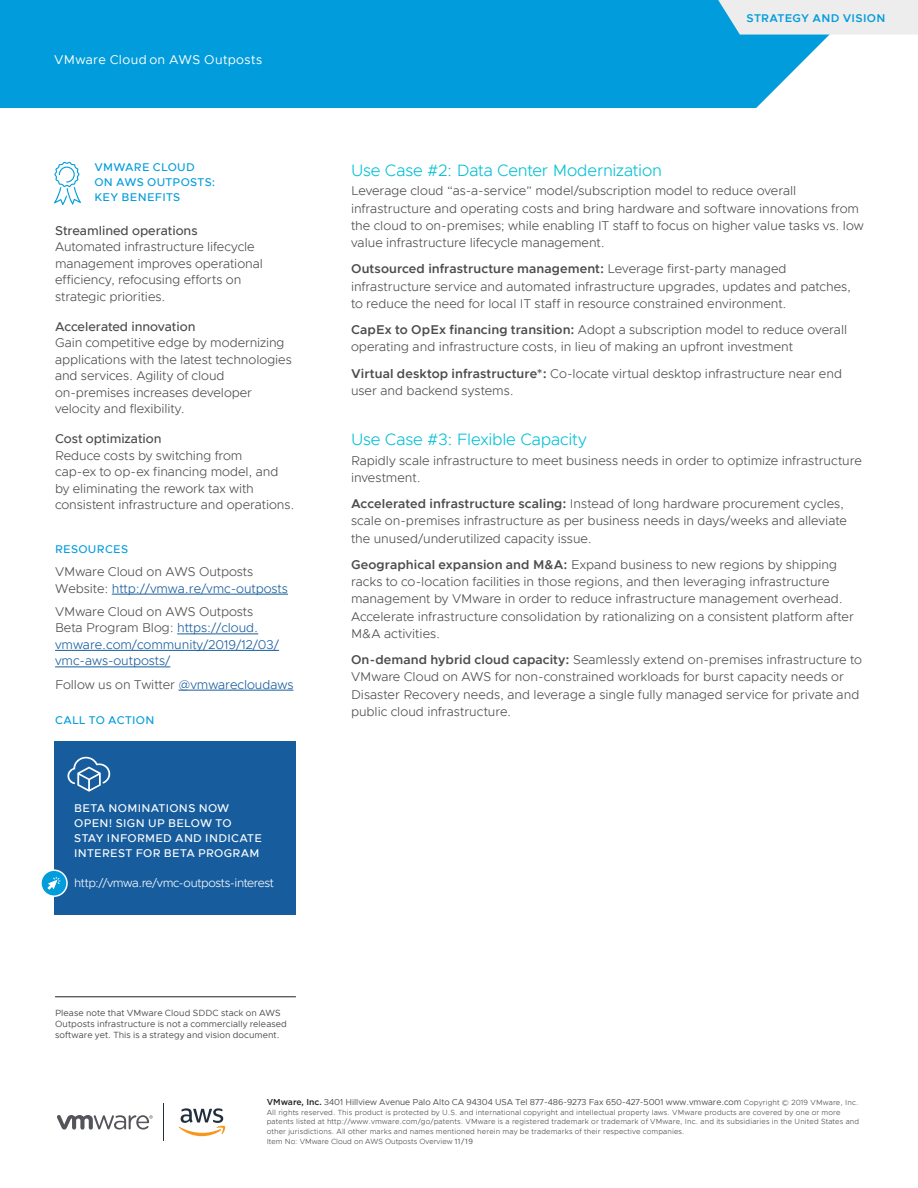
<style>
.page{position:relative;width:918px;height:1188px;background:#fff}
.page>*{position:absolute;margin:0;border:0;box-sizing:border-box;transform-origin:0 0}
._5a_SUBHEAD-1{font:300 16.5px "Metropolis";letter-spacing:-.01em;color:#00c1d5}
._3a_BODY_TEXT{font:300 12.75px/17.2px "Metropolis";color:#4b4c4d}
._5c__SIDEBAR-BULLET{font:300 12.75px/16.5px "Metropolis";letter-spacing:-.005em;color:#4b4c4d}
._3a__BODY_TEXT{font:300 12.75px/17.2px "Metropolis";color:#4b4c4d}
._5b__SIDEBAR-BODY{font:300 12.75px/16.5px "Metropolis";letter-spacing:-.005em;color:#175d9e}
._5b__SIDEBAR-BODY-2{font:300 12.75px/16.5px "Metropolis";letter-spacing:-.005em;color:#4b4c4d}
.t1{font:12.75px "Metropolis";letter-spacing:.025em;color:#fff}
._5b__SIDEBAR-BODY-3{font:300 12px "Metropolis";letter-spacing:-.035em;color:#fff}
._5b__SIDEBAR-BODY-4{font:500 11.25px/15px "Metropolis";letter-spacing:.03em;color:#fff}
._5a__SIDEBAR-HEAD-Al{font:500 11.25px/15px "Metropolis";letter-spacing:.03em;color:#009cdc}
._5a__SIDEBAR-HEAD-Al-2{font:600 11.25px "Metropolis";letter-spacing:.03em;color:#009cdc}
._5b__SIDEBAR-BODY-5{font:500 11.25px "Metropolis";letter-spacing:.02em;color:#009cdc}
._8a__FOOTNOTE-1ST_LI{font:9px/11.2px "Metropolis";letter-spacing:.01em;color:#4b4c4d}
.t2{font:8.7px "Metropolis";letter-spacing:-.005em;color:#4b4c4d}
.t3{font:300 7.5px/9.8px "Metropolis";letter-spacing:.015em;color:#4b4c4d}
.s1{font-weight:500}
.s2{color:#175d9e}
.s3{color:#4b4c4d}
.s4{font-weight:600}
.s5{font-family:"Gotham";font-weight:500;color:#231f20}
.s6{font-weight:300;font-size:7.5px}
.s7{font-weight:400}
</style>
<div class="page">
<div style="left:0;top:0;width:829px;height:108px;background:#009cdc"></div>
<hr style="left:163px;top:1104px;width:1px;height:37px;background:#232e3d">
<svg style="left:57px;top:1103px;width:169px;height:33px"></svg>
<hr style="left:112px;top:594px;width:176px;height:1px;background:#175d9e">
<hr style="left:177px;top:634px;width:81px;height:1px;background:#175d9e">
<hr style="left:55px;top:650px;width:224px;height:1px;background:#175d9e">
<hr style="left:55px;top:667px;width:115px;height:1px;background:#175d9e">
<hr style="left:178px;top:690px;width:115px;height:1px;background:#175d9e">
<hr style="left:55px;top:997px;width:241px;height:1px;background:#231f20">
<svg style="left:54px;top:162px;width:27px;height:43px"></svg>
<div style="left:54px;top:741px;width:242px;height:173px;background:#175d9e"></div>
<svg style="left:67px;top:757px;width:43px;height:35px"></svg>
<div style="left:41px;top:870px;width:26px;height:26px;background:#009cdc;border-radius:50%"></div>
<div style="left:40px;top:869px;width:28px;height:28px;border:2px solid #fff;border-radius:50%"></div>
<svg style="left:47px;top:877px;width:13px;height:13px"></svg>
<svg style="left:718px;top:0;width:200px;height:35px;background:#dee8ec"></svg>
<p class="t1" style="left:54px;top:52px;width:210px">VMware Cloud on AWS Outposts</p>
<p class="_5a__SIDEBAR-HEAD-Al" style="left:94px;top:159px;width:122px">VMWARE CLOUD<br>ON AWS OUTPOSTS:<br>KEY BENEFITS</p>
<p class="_5c__SIDEBAR-BULLET" style="left:55px;top:222px;width:209px"><span class="s1">Streamlined operations<br></span>Automated infrastructure lifecycle management improves operational efficiency, refocusing efforts on strategic priorities.</p>
<p class="_5c__SIDEBAR-BULLET" style="left:55px;top:318px;width:238px"><span class="s1">Accelerated innovation<br></span>Gain competitive edge by modernizing applications with the latest technologies and services. Agility of cloud on-premises increases developer velocity and flexibility.</p>
<p class="_5c__SIDEBAR-BULLET" style="left:55px;top:431px;width:241px"><span class="s1">Cost optimization<br></span>Reduce costs by switching from<br>cap-ex to op-ex financing model, and by eliminating the rework tax with consistent infrastructure and operations.</p>
<p class="_5a__SIDEBAR-HEAD-Al" style="left:55px;top:541px;width:74px">RESOURCES</p>
<p class="_5b__SIDEBAR-BODY-2" style="left:55px;top:563px;width:234px">VMware Cloud on AWS Outposts<br>Website: <span class="s2">http://vmwa.re/vmc-outposts</span></p>
<p class="_5b__SIDEBAR-BODY" style="left:55px;top:603px;width:226px"><span class="s3">VMware Cloud on AWS Outposts<br>Beta Program Blog:</span> https://cloud. vmware.com/community/2019/12/03/ vmc-aws-outposts/</p>
<p class="_5b__SIDEBAR-BODY-2" style="left:55px;top:676px;width:240px">Follow us on Twitter <span class="s2">@vmwarecloudaws</span></p>
<p class="_5b__SIDEBAR-BODY-5" style="left:55px;top:713px;width:101px">CALL TO ACTION</p>
<p class="_5b__SIDEBAR-BODY-4" style="left:74px;top:800px;width:189px">BETA NOMINATIONS NOW<br>OPEN! SIGN UP BELOW TO<br>STAY INFORMED AND INDICATE<br>INTEREST FOR BETA PROGRAM</p>
<p class="_5b__SIDEBAR-BODY-3" style="left:74px;top:875px;width:201px">http://vmwa.re/vmc-outposts-interest</p>
<p class="_8a__FOOTNOTE-1ST_LI" style="left:55px;top:1007px;width:233px">Please note that VMware Cloud SDDC stack on AWS<br>Outposts infrastructure is not a commercially released software yet. This is a strategy and vision document.</p>
<p class="_5a__SIDEBAR-HEAD-Al-2" style="left:746px;top:11px;width:141px">STRATEGY AND VISION</p>
<p class="_5a_SUBHEAD-1" style="left:351px;top:160px;width:312px">Use Case #2: Data Center Modernization</p>
<p class="_3a_BODY_TEXT" style="left:351px;top:182px;width:514px">Leverage cloud “as-a-service” model/subscription model to reduce overall infrastructure and operating costs and bring hardware and software innovations from the cloud to on-premises; while enabling IT staff to focus on higher value tasks vs. low value infrastructure lifecycle management.</p>
<p class="_3a__BODY_TEXT" style="left:351px;top:260px;width:502px"><span class="s4">Outsourced infrastructure management:</span> Leverage first-party managed infrastructure service and automated infrastructure upgrades, updates and patches, to reduce the need for local IT staff in resource constrained environment.</p>
<p class="_3a_BODY_TEXT" style="left:351px;top:321px;width:498px"><span class="s4">CapEx to OpEx financing transition:</span> Adopt a subscription model to reduce overall operating and infrastructure costs, in lieu of making an upfront investment</p>
<p class="_3a_BODY_TEXT" style="left:351px;top:365px;width:493px"><span class="s4">Virtual desktop infrastructure*:</span> Co-locate virtual desktop infrastructure near end user and backend systems.</p>
<p class="_5a_SUBHEAD-1" style="left:351px;top:429px;width:237px">Use Case #3: Flexible Capacity</p>
<p class="_3a_BODY_TEXT" style="left:351px;top:451px;width:512px">Rapidly scale infrastructure to meet business needs in order to optimize infrastructure investment.</p>
<p class="_3a_BODY_TEXT" style="left:351px;top:495px;width:497px"><span class="s4">Accelerated infrastructure scaling:</span> Instead of long hardware procurement cycles, scale on-premises infrastructure as per business needs in days/weeks and alleviate the unused/underutilized capacity issue.</p>
<p class="_3a_BODY_TEXT" style="left:351px;top:556px;width:504px"><span class="s4">Geographical expansion and M&amp;A:</span> Expand business to new regions by shipping racks to co-location facilities in those regions, and then leveraging infrastructure management by VMware in order to reduce infrastructure management overhead.<br>Accelerate infrastructure consolidation by rationalizing on a consistent platform after M&amp;A activities.</p>
<p class="_3a_BODY_TEXT" style="left:351px;top:651px;width:513px"><span class="s4">On-demand hybrid cloud capacity:</span> Seamlessly extend on-premises infrastructure to VMware Cloud on AWS for non-constrained workloads for burst capacity needs or Disaster Recovery needs, and leverage a single fully managed service for private and public cloud infrastructure.</p>
<p class="t2" style="left:267px;top:1096px;width:593px"><span class="s5">VMware, Inc.</span> 3401 Hillview Avenue Palo Alto CA 94304 USA Tel 877-486-9273 Fax 650-427-5001 www.vmware.com <span class="s6">Copyright © 2019 VMware, Inc.</span></p>
<p class="t3" style="left:267px;top:1107px;width:594px">All rights reserved. This product is protected by U.S. and international copyright and intellectual property laws. VMware products are covered by one or more patents listed at http://www.vmware.com/go/patents. VMware is a registered trademark or trademark of VMware, Inc. and its subsidiaries in the United States and other jurisdictions. All other marks and names mentioned herein may be trademarks of their respective companies.<br>Item No: VMware Cloud on AWS Outposts Overview <span class="s7">11/19</span></p>
</div>
